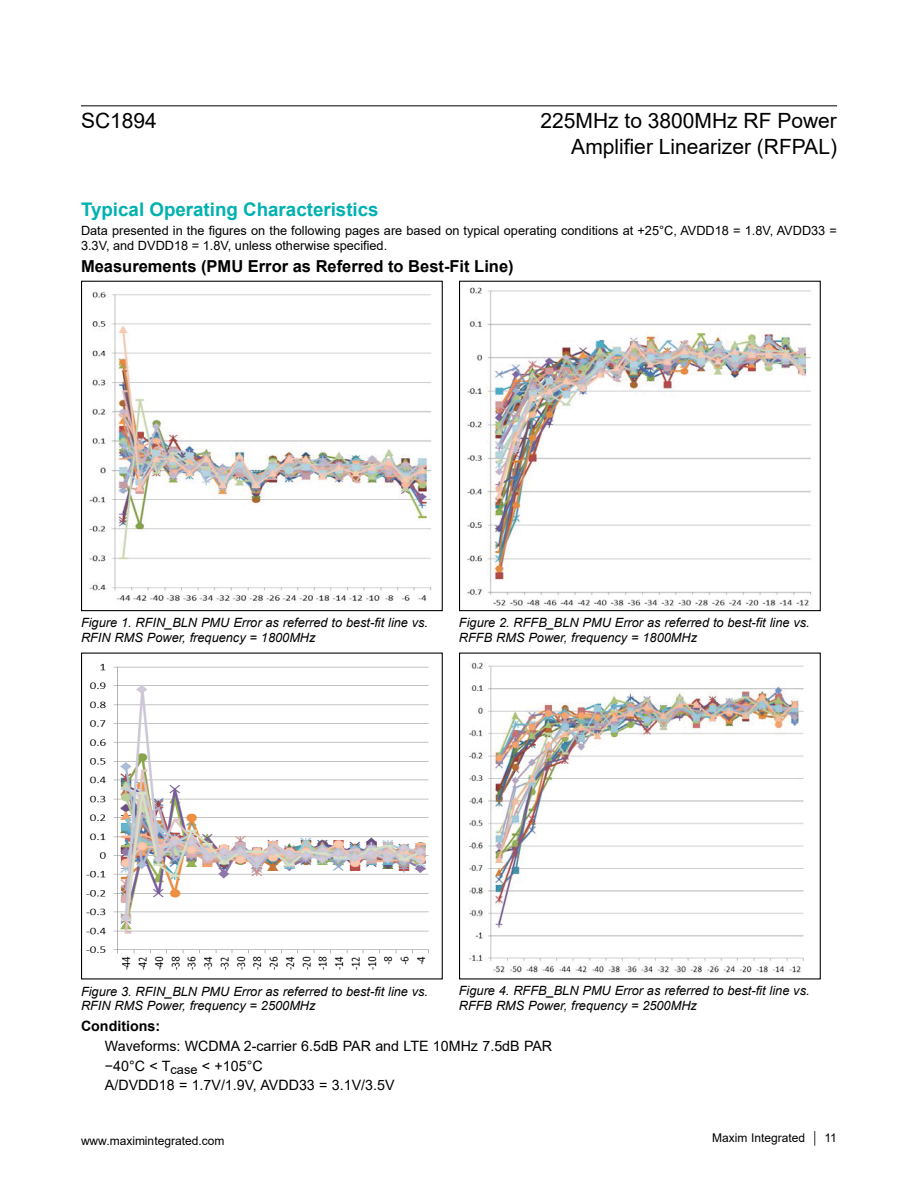
<style>
.page{position:relative;width:918px;height:1188px;background:#fff}
.page>*{position:absolute;margin:0;border:0;box-sizing:border-box;transform-origin:0 0}
.t1{font:21px/25.2px "Arial";color:#000;text-align:right}
.t2{font:700 18.75px "Arial";color:#00b1b0}
.t3{font:700 16.5px "Arial";color:#000}
.t4{font:14.25px/19.2px "Arial";color:#000}
.t5{font:700 14.25px "Arial";color:#000}
.t6{font:italic 12.75px/14.4px "Arial";color:#000}
.t7{font:12.75px/15px "Arial";color:#000}
.t8{font:12px "Arial";color:#000}
</style>
<div class="page">
<img style="left:89px;top:291px;width:343px;height:313px">
<div style="left:81px;top:281px;width:362px;height:330px;border:1px solid #000"></div>
<img style="left:466px;top:287px;width:346px;height:320px">
<div style="left:459px;top:281px;width:362px;height:330px;border:1px solid #000"></div>
<img style="left:86px;top:663px;width:343px;height:307px">
<div style="left:81px;top:653px;width:362px;height:326px;border:1px solid #000"></div>
<img style="left:470px;top:662px;width:334px;height:312px">
<div style="left:459px;top:653px;width:362px;height:326px;border:1px solid #000"></div>
<hr style="left:81px;top:105px;width:756px;height:1px;background:#000">
<h1 class="t1" style="left:81px;top:108px;width:77px">SC1894</h1>
<h1 class="t1" style="left:541px;top:108px;width:298px">225MHz to 3800MHz RF Power<br>Amplifier Linearizer (RFPAL)</h1>
<h2 class="t2" style="left:81px;top:196px;width:299px">Typical Operating Characteristics</h2>
<p class="t7" style="left:81px;top:223px;width:757px">Data presented in the figures on the following pages are based on typical operating conditions at +25°C, AVDD18 = 1.8V, AVDD33 =<br>3.3V, and DVDD18 = 1.8V, unless otherwise specified.</p>
<p class="t3" style="left:81px;top:254px;width:434px">Measurements (PMU Error as Referred to Best-Fit Line)</p>
<p class="t6" style="left:81px;top:616px;width:349px">Figure 1. RFIN_BLN PMU Error as referred to best-fit line vs.<br>RFIN RMS Power, frequency = 1800MHz</p>
<p class="t6" style="left:459px;top:616px;width:352px">Figure 2. RFFB_BLN PMU Error as referred to best-fit line vs.<br>RFFB RMS Power, frequency = 1800MHz</p>
<p class="t6" style="left:81px;top:984px;width:349px">Figure 3. RFIN_BLN PMU Error as referred to best-fit line vs.<br>RFIN RMS Power, frequency = 2500MHz</p>
<p class="t6" style="left:459px;top:984px;width:352px">Figure 4. RFFB_BLN PMU Error as referred to best-fit line vs.<br>RFFB RMS Power, frequency = 2500MHz</p>
<p class="t5" style="left:81px;top:1016px;width:81px">Conditions:</p>
<p class="t4" style="left:105px;top:1037px;width:449px">Waveforms: WCDMA 2-carrier 6.5dB PAR and LTE 10MHz 7.5dB PAR −40°C &lt; T<sub>case</sub> &lt; +105°C<br>A/DVDD18 = 1.7V/1.9V, AVDD33 = 3.1V/3.5V</p>
<p class="t8" style="left:81px;top:1132px;width:145px">www.maximintegrated.com</p>
<p class="t8" style="left:712px;top:1129px;width:126px">Maxim Integrated │ 11</p>
</div>
